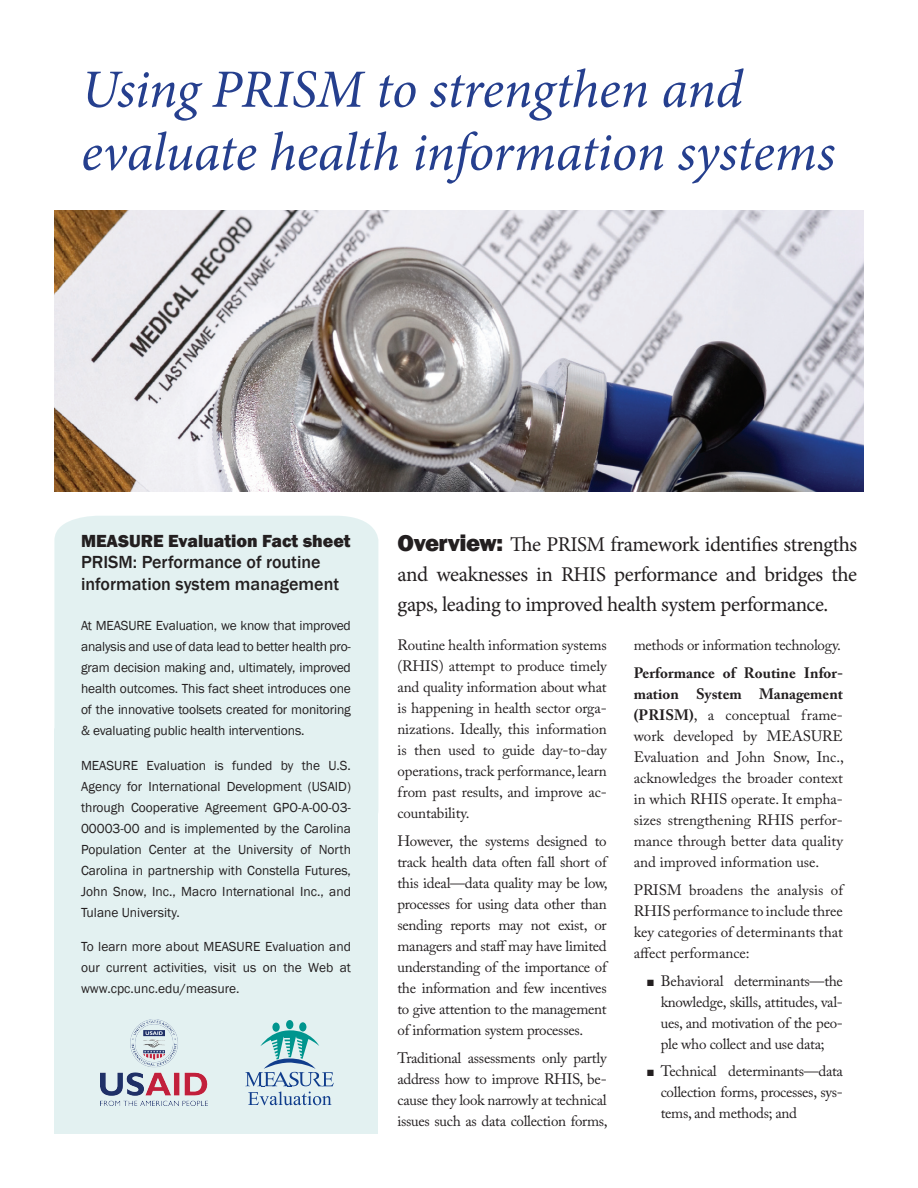
<style>
.page{position:relative;width:918px;height:1188px;background:#fff}
.page>*{position:absolute;margin:0;border:0;box-sizing:border-box;transform-origin:0 0}
.t1{font:italic 54px/63px "Minion Pro";letter-spacing:-.01em;color:#253f8e}
.t2{font:21px/30px "Minion Pro";letter-spacing:-.02em;color:#231f20;text-align:justify}
.t3{font:500 18px/21.6px "Franklin Gothic";color:#231f20}
.t4{font:800 18px "Franklin Gothic";color:#231f20}
.t5{font:15px/21px "Adobe Caslon Pro";letter-spacing:-.02em;color:#231f20;text-align:justify}
.t6{font:13.5px/21px "Franklin Gothic";color:#231f20;text-align:justify}
.t7{font:9px "Zapf Dingbats";color:#231f20}
.s1{font-family:"Franklin Gothic";font-weight:800;font-size:24px}
.s2{font-weight:700}
</style>
<div class="page">
<div style="left:54px;top:516px;width:324px;height:618px;background:#e3f1f1"></div>
<div style="left:272px;top:1023px;width:8px;height:9px;background:#00958e;border-radius:50%"></div>
<div style="left:286px;top:1020px;width:7px;height:9px;background:#00958e;border-radius:50%"></div>
<div style="left:299px;top:1022px;width:7px;height:10px;background:#00958e;border-radius:50%"></div>
<svg style="left:245px;top:1029px;width:89px;height:76px;background:#b3d2db"></svg>
<img style="left:100px;top:1019px;width:108px;height:87px">
<img style="left:54px;top:211px;width:810px;height:280px">
<h1 class="t1" style="left:81px;top:58px;width:756px">Using PRISM to strengthen and evaluate health information systems</h1>
<p class="t4" style="left:81px;top:529px;width:271px">MEASURE Evaluation Fact sheet</p>
<p class="t3" style="left:81px;top:552px;width:260px">PRISM: Performance of routine information system management</p>
<p class="t6" style="left:81px;top:616px;width:272px">At MEASURE Evaluation, we know that improved analysis and use of data lead to better health pro&shy;gram decision making and, ultimately, improved health outcomes. This fact sheet introduces one of the innovative toolsets created for monitoring &amp; evaluating public health interventions.</p>
<p class="t6" style="left:81px;top:755px;width:272px">MEASURE Evaluation is funded by the U.S.<br>Agency for International Development (USAID) through Cooperative Agreement GPO-A-00-03- 00003-00 and is implemented by the Carolina Population Center at the University of North Carolina in partnership with Constella Futures, John Snow, Inc., Macro International Inc., and Tulane University.</p>
<p class="t6" style="left:81px;top:937px;width:272px">To learn more about MEASURE Evaluation and our current activities, visit us on the Web at www.cpc.unc.edu/measure.</p>
<h2 class="t2" style="left:398px;top:529px;width:461px"><span class="s1">Overview:</span> The PRISM framework identifies strengths and weaknesses in RHIS performance and bridges the gaps, leading to improved health system performance.</h2>
<p class="t5" style="left:398px;top:635px;width:211px">Routine health information systems (RHIS) attempt to produce timely and quality information about what is happening in health sector orga&shy;nizations. Ideally, this information is then used to guide day-to-day operations, track performance, learn from past results, and improve ac&shy;countability.</p>
<p class="t5" style="left:398px;top:830px;width:212px">However, the systems designed to track health data often fall short of this ideal—data quality may be low, processes for using data other than sending reports may not exist, or managers and staff may have limited understanding of the importance of the information and few incentives to give attention to the management of information system processes.</p>
<p class="t5" style="left:398px;top:1047px;width:212px">Traditional assessments only partly address how to improve RHIS, be&shy;cause they look narrowly at technical issues such as data collection forms,</p>
<p class="t5" style="left:634px;top:635px;width:209px">methods or information technology.</p>
<p class="t5" style="left:634px;top:662px;width:212px"><span class="s2">Performance of Routine Infor&shy;mation System Management (PRISM)</span>, a conceptual frame&shy;work developed by MEASURE Evaluation and John Snow, Inc., acknowledges the broader context in which RHIS operate. It empha&shy;sizes strengthening RHIS perfor&shy;mance through better data quality and improved information use.</p>
<p class="t5" style="left:634px;top:879px;width:211px">PRISM broadens the analysis of RHIS performance to include three key categories of determinants that affect performance:</p>
<p class="t5" style="left:661px;top:970px;width:184px">Behavioral determinants—the knowledge, skills, attitudes, val&shy;ues, and motivation of the peo&shy;ple who collect and use data;</p>
<p class="t5" style="left:661px;top:1061px;width:184px">Technical determinants—data collection forms, processes, sys&shy;tems, and methods; and</p>
<p class="t7" style="left:647px;top:978px;width:8px">■</p>
<p class="t7" style="left:647px;top:1069px;width:8px">■</p>
</div>
